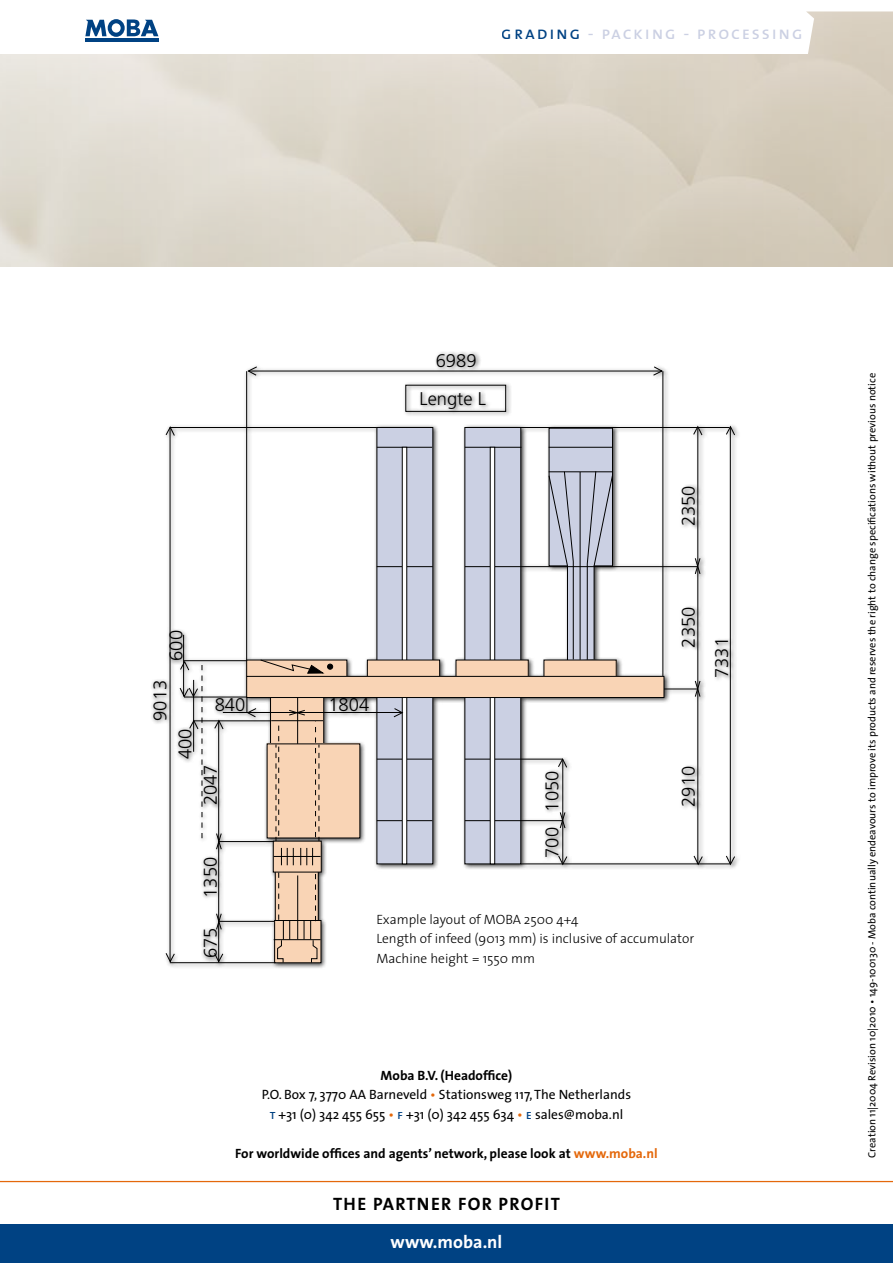
<style>
.page{position:relative;width:893px;height:1263px;background:#fff}
.page>*{position:absolute;margin:0;border:0;box-sizing:border-box;transform-origin:0 0}
.t1{font:300 18.3px "Frutiger";color:#000}
.t2{font:18px "The Sans Caps";letter-spacing:.1em;color:#cbd0e3}
.t3{font:700 18px "The Sans";letter-spacing:.075em;color:#000}
.t4{font:700 18px "The Sans";color:#fff}
.t5{font:13.5px/19.5px "The Sans";color:#000;text-align:center}
.t6{font:300 13.5px/19.5px "The Sans";color:#000}
.t7{font:700 13.5px "The Sans";color:#000}
.t8{font:10.5px "The Sans";color:#000}
.s1{color:#004283}
.s2{font-weight:700}
.s3{color:#e4680b}
.s4{font-family:"The Sans Caps";color:#004283}
</style>
<div class="page">
<div style="left:0;top:1220px;width:893px;height:43px;background:#004283"></div>
<div style="left:0;top:1183px;width:893px;height:40px;background:#fff"></div>
<hr style="left:0;top:1181px;width:893px;height:1px;background:#e4680b">
<div style="left:150px;top:351px;width:590px;height:618px;background:#000;opacity:.75"></div>
<div style="left:377px;top:427px;width:56px;height:437px;background:#cbd0e3"></div>
<div style="left:465px;top:427px;width:56px;height:437px;background:#cbd0e3"></div>
<div style="left:274px;top:920px;width:47px;height:43px;border:1px solid #000"></div>
<div style="left:271px;top:697px;width:53px;height:50px;background:#f9d4b5"></div>
<div style="left:270px;top:696px;width:54px;height:51px;border:1px solid #000"></div>
<hr style="left:271px;top:720px;width:52px;height:1px;background:#000">
<div style="left:267px;top:744px;width:93px;height:94px;background:#f9d4b5"></div>
<div style="left:273px;top:841px;width:49px;height:31px;background:#f9d4b5;border:1px solid #000"></div>
<div style="left:247px;top:660px;width:100px;height:21px;background:linear-gradient(to right,#f9d4b5,#f9d4b5)"></div>
<hr style="left:377px;top:447px;width:55px;height:1px;background:#000">
<hr style="left:465px;top:447px;width:56px;height:1px;background:#000">
<svg style="left:548px;top:428px;width:65px;height:231px"></svg>
<div style="left:544px;top:660px;width:72px;height:21px;background:#f9d4b5"></div>
<svg style="left:260px;top:659px;width:73px;height:15px"></svg>
<hr style="left:274px;top:856px;width:47px;height:1px;background:#000">
<hr style="left:274px;top:939px;width:47px;height:1px;background:#000">
<hr style="left:246px;top:371px;width:1px;height:289px;background:#000">
<hr style="left:662px;top:371px;width:1px;height:306px;background:#000">
<svg style="left:247px;top:366px;width:11px;height:10px"></svg>
<svg style="left:653px;top:366px;width:10px;height:10px"></svg>
<hr style="left:249px;top:371px;width:413px;height:1px;background:#000">
<hr style="left:170px;top:427px;width:207px;height:1px;background:#000">
<hr style="left:520px;top:427px;width:209px;height:1px;background:#000">
<hr style="left:170px;top:427px;width:1px;height:534px;background:#000">
<svg style="left:165px;top:426px;width:10px;height:10px"></svg>
<svg style="left:165px;top:952px;width:10px;height:11px"></svg>
<svg style="left:214px;top:952px;width:10px;height:10px"></svg>
<hr style="left:730px;top:427px;width:1px;height:437px;background:#000">
<svg style="left:725px;top:425px;width:10px;height:11px"></svg>
<svg style="left:693px;top:425px;width:10px;height:11px"></svg>
<svg style="left:725px;top:855px;width:10px;height:11px"></svg>
<svg style="left:558px;top:855px;width:10px;height:11px"></svg>
<svg style="left:693px;top:855px;width:10px;height:11px"></svg>
<hr style="left:465px;top:566px;width:232px;height:1px;background:#000">
<hr style="left:377px;top:566px;width:56px;height:1px;background:#000">
<hr style="left:465px;top:759px;width:97px;height:1px;background:#000">
<hr style="left:465px;top:820px;width:97px;height:1px;background:#000">
<hr style="left:377px;top:759px;width:55px;height:1px;background:#000">
<hr style="left:377px;top:820px;width:55px;height:1px;background:#000">
<div style="left:490px;top:447px;width:5px;height:417px;background:#fff"></div>
<div style="left:490px;top:447px;width:5px;height:417px;border:1px solid #000"></div>
<div style="left:456px;top:660px;width:72px;height:21px;background:#f9d4b5"></div>
<div style="left:402px;top:447px;width:5px;height:417px;background:#fff"></div>
<div style="left:402px;top:447px;width:5px;height:417px;border:1px solid #000"></div>
<div style="left:367px;top:660px;width:73px;height:21px;background:#f9d4b5"></div>
<div style="left:367px;top:659px;width:73px;height:23px;border:1px solid #000"></div>
<div style="left:247px;top:676px;width:417px;height:21px;background:#f9d4b5"></div>
<div style="left:246px;top:676px;width:418px;height:22px;border:1px solid #000"></div>
<hr style="left:521px;top:863px;width:209px;height:1px;background:#000">
<hr style="left:697px;top:428px;width:1px;height:436px;background:#000">
<hr style="left:562px;top:759px;width:1px;height:104px;background:#000">
<svg style="left:558px;top:758px;width:10px;height:10px"></svg>
<svg style="left:559px;top:812px;width:7px;height:17px"></svg>
<svg style="left:694px;top:680px;width:7px;height:17px"></svg>
<svg style="left:694px;top:557px;width:7px;height:18px"></svg>
<hr style="left:664px;top:689px;width:33px;height:1px;background:#000">
<hr style="left:170px;top:962px;width:105px;height:1px;background:#000">
<hr style="left:218px;top:721px;width:1px;height:241px;background:#000">
<svg style="left:214px;top:719px;width:10px;height:11px"></svg>
<svg style="left:216px;top:833px;width:6px;height:17px"></svg>
<svg style="left:276px;top:709px;width:44px;height:254px"></svg>
<svg style="left:216px;top:913px;width:6px;height:17px"></svg>
<hr style="left:219px;top:921px;width:55px;height:1px;background:#000">
<hr style="left:219px;top:841px;width:55px;height:1px;background:#000">
<hr style="left:194px;top:720px;width:76px;height:1px;background:#000">
<hr style="left:223px;top:712px;width:179px;height:1px;background:#000">
<hr style="left:184px;top:697px;width:63px;height:1px;background:#000">
<hr style="left:184px;top:660px;width:63px;height:1px;background:#000">
<hr style="left:183px;top:635px;width:1px;height:61px;background:#000">
<svg style="left:393px;top:708px;width:11px;height:10px"></svg>
<svg style="left:246px;top:698px;width:11px;height:20px"></svg>
<hr style="left:297px;top:698px;width:1px;height:46px;background:#000">
<svg style="left:179px;top:660px;width:24px;height:178px"></svg>
<div style="left:405px;top:385px;width:101px;height:27px;border:1px solid #000"></div>
<hr style="left:549px;top:447px;width:64px;height:1px;background:#000">
<hr style="left:549px;top:471px;width:64px;height:1px;background:#000">
<svg style="left:85px;top:11px;width:808px;height:43px"></svg>
<hr style="left:85px;top:38px;width:74px;height:3px;background:#004283">
<svg style="left:85px;top:19px;width:73px;height:18px"></svg>
<h2 class="t2" style="left:502px;top:18px;width:302px"><span class="s1">grading</span> - packing - processing</h2>
<h1 class="t1" style="left:436px;top:350px;width:42px">6989</h1>
<h1 class="t1" style="left:419px;top:388px;width:68px">Lengte L</h1>
<h1 class="t1" style="left:678px;top:526px;width:42px;rotate:-90deg">2350</h1>
<h1 class="t1" style="left:166px;top:661px;width:32px;rotate:-90deg">600</h1>
<h1 class="t1" style="left:150px;top:721px;width:42px;rotate:-90deg">9013</h1>
<h1 class="t1" style="left:175px;top:759px;width:32px;rotate:-90deg">400</h1>
<h1 class="t1" style="left:215px;top:694px;width:32px">840</h1>
<h1 class="t1" style="left:328px;top:694px;width:42px">1804</h1>
<h1 class="t1" style="left:678px;top:648px;width:42px;rotate:-90deg">2350</h1>
<h1 class="t1" style="left:200px;top:805px;width:42px;rotate:-90deg">2047</h1>
<h1 class="t1" style="left:542px;top:812px;width:42px;rotate:-90deg">1050</h1>
<h1 class="t1" style="left:678px;top:807px;width:42px;rotate:-90deg">2910</h1>
<h1 class="t1" style="left:200px;top:898px;width:42px;rotate:-90deg">1350</h1>
<h1 class="t1" style="left:200px;top:958px;width:32px;rotate:-90deg">675</h1>
<h1 class="t1" style="left:542px;top:858px;width:32px;rotate:-90deg">700</h1>
<p class="t6" style="left:376px;top:909px;width:319px">Example layout of MOBA 2500 4+4<br>Length of infeed (9013 mm) is inclusive of accumulator<br>Machine height = 1550 mm</p>
<h1 class="t1" style="left:711px;top:678px;width:42px;rotate:-90deg">7331</h1>
<p class="t5" style="left:262px;top:1065px;width:371px"><span class="s2">Moba B.V. (Headoffice)<br></span>P.O. Box 7, 3770 AA Barneveld <span class="s3">•</span> Stationsweg 117, The Netherlands <span class="s4">t</span> +31 (0) 342 455 655 <span class="s3">•</span> <span class="s4">f</span> +31 (0) 342 455 634 <span class="s3">•</span> <span class="s4">e</span> sales@moba.nl</p>
<p class="t7" style="left:235px;top:1142px;width:424px">For worldwide offices and agents’ network, please look at <span class="s3">www.moba.nl</span></p>
<h2 class="t3" style="left:333px;top:1189px;width:228px">THE PARTNER FOR PROFIT</h2>
<h2 class="t4" style="left:391px;top:1227px;width:113px">www.moba.nl</h2>
<p class="t8" style="left:863px;top:1158px;width:786px;rotate:-90deg">Creation 11|2004 Revision 10|2010 • 149-100130 - Moba continually endeavours to improve its products and reserves the right to change specifications without previous notice</p>
</div>
